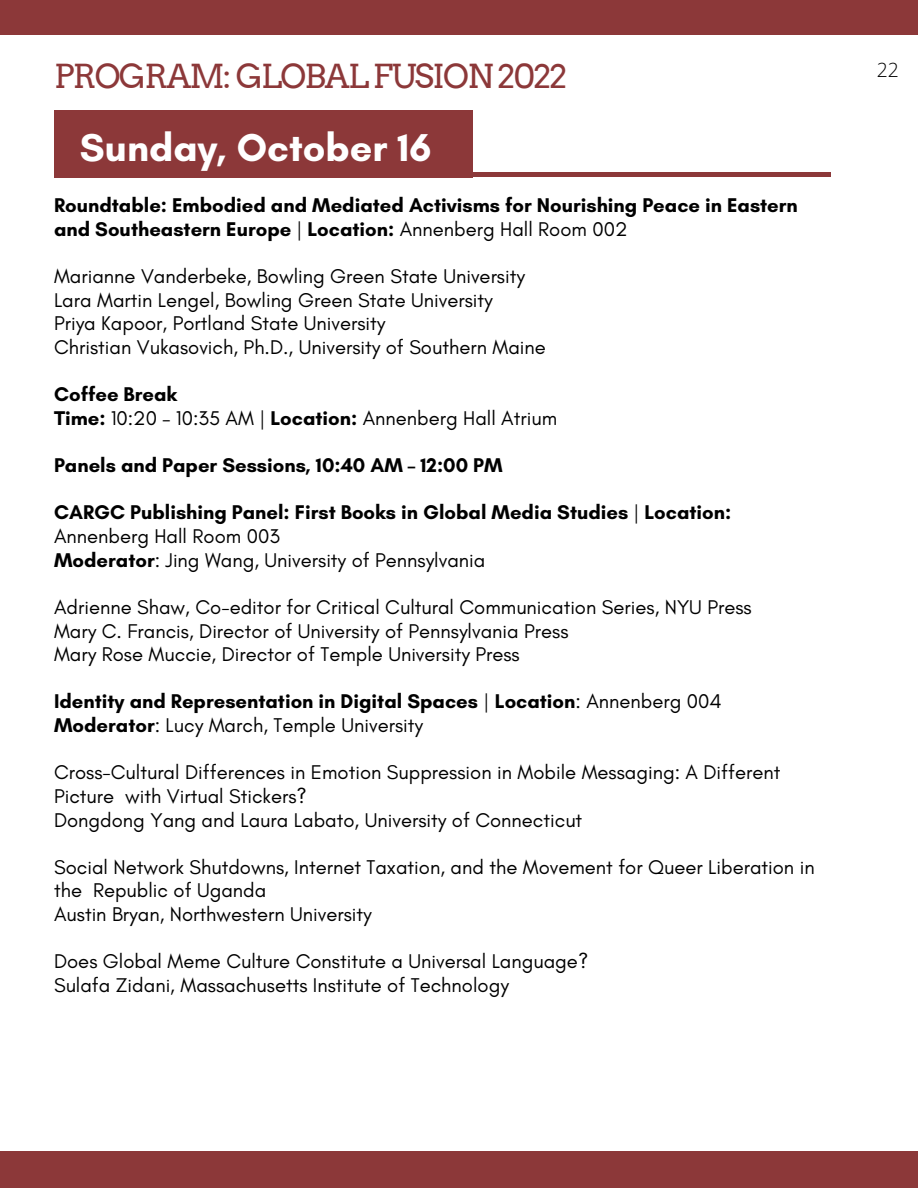
<style>
.page{position:relative;width:918px;height:1188px;background:#fff}
.page>*{position:absolute;margin:0;border:0;box-sizing:border-box;transform-origin:0 0}
.t1{font:700 39.6px "Glacial Indifference";color:#fff}
.t2{font:33px "Arvo";letter-spacing:-.05em;color:#8c3839}
.t3{font:20.25px/23.7px "Glacial Indifference";color:#000}
.t4{font:700 20.25px/23.7px "Glacial Indifference";color:#000}
.t5{font:300 19.5px "Open Sans";color:#000}
.s1{font-weight:400}
.s2{font-weight:700}
</style>
<div class="page">
<div style="left:81px;top:172px;width:750px;height:5px;background:#8c3839"></div>
<div style="left:54px;top:110px;width:419px;height:67px;background:#8c3839"></div>
<div style="left:0;top:1151px;width:918px;height:37px;background:#8c3839"></div>
<div style="left:0;top:0;width:918px;height:35px;background:#8c3839"></div>
<h2 class="t2" style="left:54px;top:57px;width:515px">PROGRAM: GLOBAL FUSION 2022</h2>
<p class="t5" style="left:877px;top:56px;width:24px">22</p>
<h1 class="t1" style="left:80px;top:124px;width:353px">Sunday, October 16</h1>
<p class="t4" style="left:54px;top:193px;width:745px">Roundtable: Embodied and Mediated Activisms for Nourishing Peace in Eastern and Southeastern Europe <span class="s1">|</span> Location: <span class="s1">Annenberg Hall Room 002</span></p>
<p class="t3" style="left:54px;top:264px;width:493px">Marianne Vanderbeke, Bowling Green State University Lara Martin Lengel, Bowling Green State University<br>Priya Kapoor, Portland State University<br>Christian Vukasovich, Ph.D., University of Southern Maine</p>
<p class="t3" style="left:54px;top:382px;width:505px"><span class="s2">Coffee Break<br>Time:</span> 10:20 – 10:35 AM | <span class="s2">Location:</span> Annenberg Hall Atrium</p>
<p class="t4" style="left:54px;top:453px;width:450px">Panels and Paper Sessions, 10:40 AM – 12:00 PM</p>
<p class="t4" style="left:54px;top:500px;width:679px">CARGC Publishing Panel: First Books in Global Media Studies <span class="s1">|</span> Location:<br><span class="s1">Annenberg Hall Room 003<br></span>Moderator<span class="s1">: Jing Wang, University of Pennsylvania</span></p>
<p class="t3" style="left:54px;top:595px;width:699px">Adrienne Shaw, Co-editor for Critical Cultural Communication Series, NYU Press<br>Mary C. Francis, Director of University of Pennsylvania Press<br>Mary Rose Muccie, Director of Temple University Press</p>
<p class="t4" style="left:54px;top:689px;width:669px">Identity and Representation in Digital Spaces <span class="s1">|</span> Location<span class="s1">: Annenberg 004<br></span>Moderator<span class="s1">: Lucy March, Temple University</span></p>
<p class="t3" style="left:54px;top:760px;width:728px">Cross-Cultural Differences in Emotion Suppression in Mobile Messaging: A Different<br>Picture with Virtual Stickers?<br>Dongdong Yang and Laura Labato, University of Connecticut</p>
<p class="t3" style="left:54px;top:855px;width:762px">Social Network Shutdowns, Internet Taxation, and the Movement for Queer Liberation in the Republic of Uganda<br>Austin Bryan, Northwestern University</p>
<p class="t3" style="left:54px;top:949px;width:536px">Does Global Meme Culture Constitute a Universal Language?<br>Sulafa Zidani, Massachusetts Institute of Technology</p>
</div>
